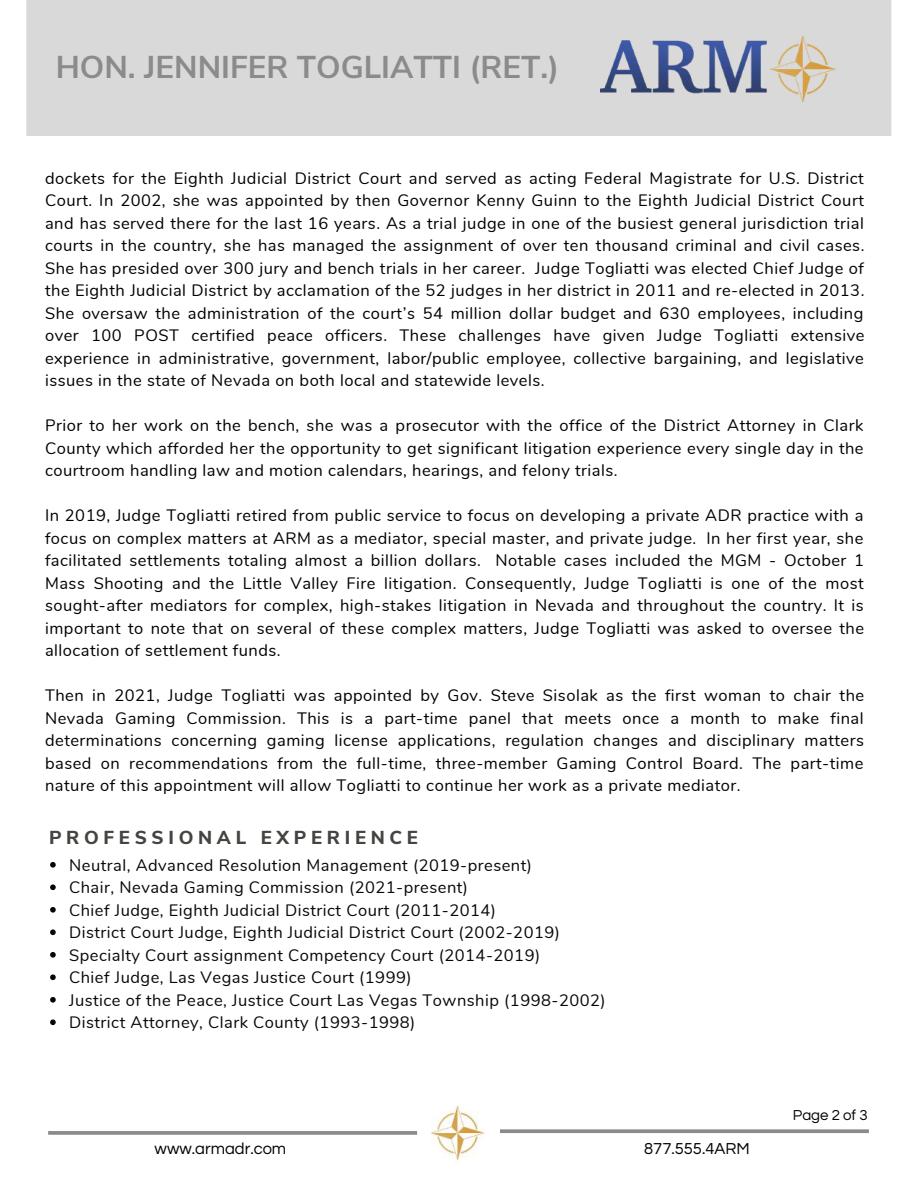
<style>
.page{position:relative;width:918px;height:1188px;background:#fff}
.page>*{position:absolute;margin:0;border:0;box-sizing:border-box;transform-origin:0 0}
.t1{font:700 31.5px "Nunito Sans";color:#8b8b8b}
.t2{font:800 18.75px "Nunito Sans";letter-spacing:.25em;color:#444440}
.t3{font:16.5px/22.5px "Nunito";letter-spacing:.03em;color:#000;text-align:justify}
.t4{font:16.5px/22.5px "Nunito";letter-spacing:.03em;color:#070707}
.t5{font:16.5px "Questrial";color:#000}
.t6{font:15px "Questrial";color:#000}
</style>
<div class="page">
<div style="left:26px;top:0;width:865px;height:136px;background:#d9d9d9"></div>
<img style="left:432px;top:1105px;width:53px;height:57px">
<svg style="left:48px;top:1131px;width:369px;height:4px"></svg>
<svg style="left:500px;top:1129px;width:369px;height:4px"></svg>
<img style="left:600px;top:36px;width:235px;height:66px">
<svg style="left:50px;top:862px;width:6px;height:6px"></svg>
<svg style="left:50px;top:884px;width:6px;height:6px"></svg>
<svg style="left:50px;top:907px;width:6px;height:6px"></svg>
<svg style="left:50px;top:929px;width:6px;height:6px"></svg>
<svg style="left:50px;top:952px;width:6px;height:6px"></svg>
<svg style="left:50px;top:974px;width:6px;height:6px"></svg>
<svg style="left:50px;top:997px;width:6px;height:6px"></svg>
<svg style="left:50px;top:1019px;width:6px;height:6px"></svg>
<h1 class="t1" style="left:56px;top:46px;width:505px">HON. JENNIFER TOGLIATTI (RET.)</h1>
<p class="t3" style="left:45px;top:167px;width:821px">dockets for the Eighth Judicial District Court and served as acting Federal Magistrate for U.S. District Court. In 2002, she was appointed by then Governor Kenny Guinn to the Eighth Judicial District Court and has served there for the last 16 years. As a trial judge in one of the busiest general jurisdiction trial courts in the country, she has managed the assignment of over ten thousand criminal and civil cases.<br>She has presided over 300 jury and bench trials in her career. Judge Togliatti was elected Chief Judge of the Eighth Judicial District by acclamation of the 52 judges in her district in 2011 and re-elected in 2013.<br>She oversaw the administration of the court’s 54 million dollar budget and 630 employees, including over 100 POST certified peace officers. These challenges have given Judge Togliatti extensive experience in administrative, government, labor/public employee, collective bargaining, and legislative issues in the state of Nevada on both local and statewide levels.</p>
<p class="t3" style="left:45px;top:415px;width:820px">Prior to her work on the bench, she was a prosecutor with the office of the District Attorney in Clark County which afforded her the opportunity to get significant litigation experience every single day in the courtroom handling law and motion calendars, hearings, and felony trials.</p>
<p class="t3" style="left:45px;top:505px;width:821px">In 2019, Judge Togliatti retired from public service to focus on developing a private ADR practice with a focus on complex matters at ARM as a mediator, special master, and private judge. In her first year, she facilitated settlements totaling almost a billion dollars. Notable cases included the MGM - October 1<br>Mass Shooting and the Little Valley Fire litigation. Consequently, Judge Togliatti is one of the most sought-after mediators for complex, high-stakes litigation in Nevada and throughout the country. It is important to note that on several of these complex matters, Judge Togliatti was asked to oversee the allocation of settlement funds.</p>
<p class="t3" style="left:45px;top:685px;width:821px">Then in 2021, Judge Togliatti was appointed by Gov. Steve Sisolak as the first woman to chair the Nevada Gaming Commission. This is a part-time panel that meets once a month to make final determinations concerning gaming license applications, regulation changes and disciplinary matters based on recommendations from the full-time, three-member Gaming Control Board. The part-time nature of this appointment will allow Togliatti to continue her work as a private mediator.</p>
<p class="t2" style="left:49px;top:825px;width:371px">PROFESSIONAL EXPERIENCE</p>
<p class="t4" style="left:69px;top:854px;width:538px">Neutral, Advanced Resolution Management (2019-present)<br>Chair, Nevada Gaming Commission (2021-present)<br>Chief Judge, Eighth Judicial District Court (2011-2014)<br>District Court Judge, Eighth Judicial District Court (2002-2019)<br>Specialty Court assignment Competency Court (2014-2019)<br>Chief Judge, Las Vegas Justice Court (1999)<br>Justice of the Peace, Justice Court Las Vegas Township (1998-2002)<br>District Attorney, Clark County (1993-1998)</p>
<p class="t5" style="left:155px;top:1140px;width:133px">www.armadr.com</p>
<p class="t5" style="left:644px;top:1140px;width:107px">877.555.4ARM</p>
<p class="t6" style="left:793px;top:1108px;width:76px">Page 2 of 3</p>
</div>
